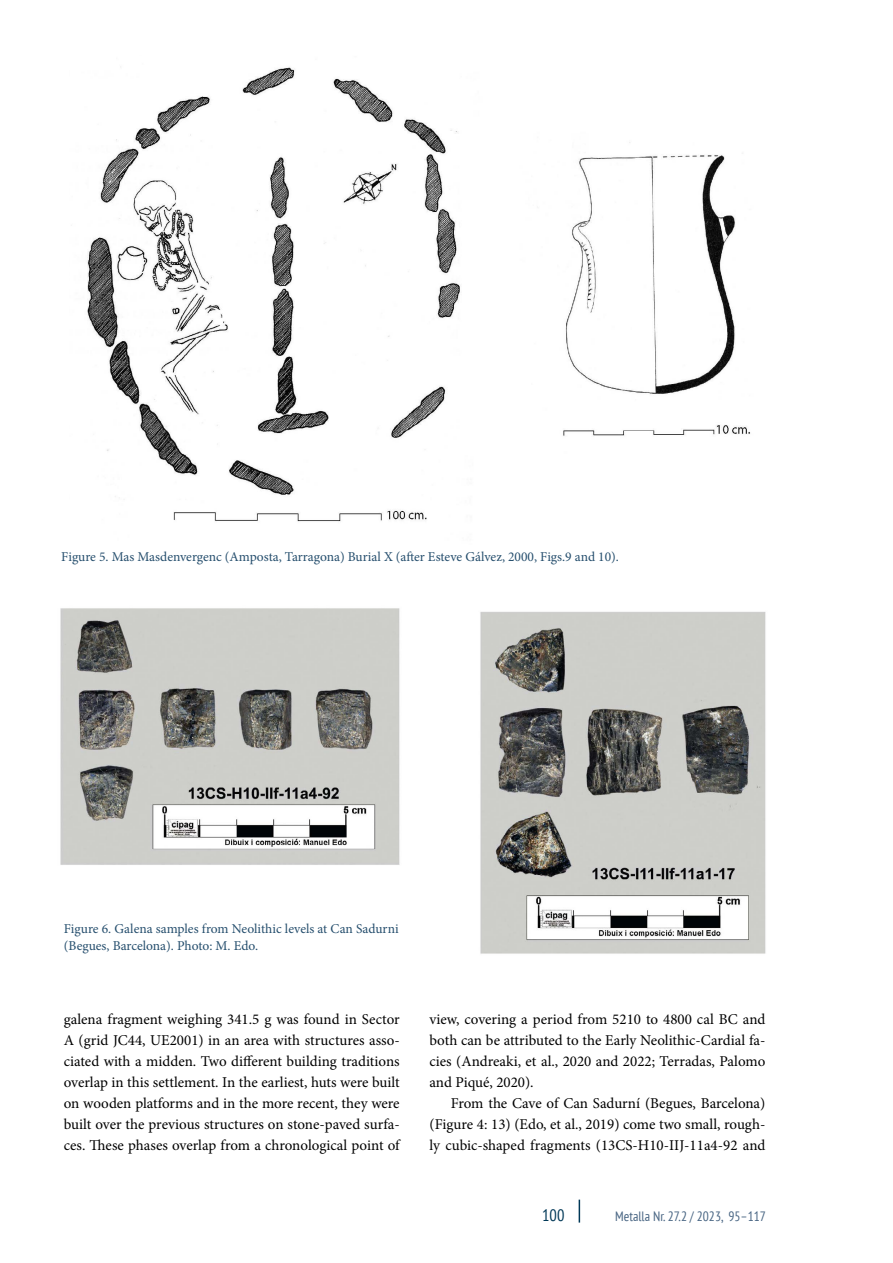
<style>
.page{position:relative;width:893px;height:1263px;background:#fff}
.page>*{position:absolute;margin:0;border:0;box-sizing:border-box;transform-origin:0 0}
.t1{font:condensed 16.5px "PT Sans";color:#003857}
.t2{font:15px/21px "Minion Pro";color:#000;text-align:justify}
.t3{font:13.5px/16.5px "Minion Pro";color:#254e6d}
.t4{font:condensed 13.5px "PT Sans";color:#476482}
</style>
<div class="page">
<svg style="left:579px;top:1199px;width:1px;height:23px"></svg>
<img style="left:87px;top:67px;width:663px;height:455px">
<img style="left:60px;top:608px;width:340px;height:257px">
<img style="left:480px;top:611px;width:286px;height:343px">
<p class="t3" style="left:61px;top:548px;width:559px">Figure 5. Mas Masdenvergenc (Amposta, Tarragona) Burial X (after Esteve Gálvez, 2000, Figs.9 and 10).</p>
<p class="t3" style="left:64px;top:921px;width:336px">Figure 6. Galena samples from Neolithic levels at Can Sadurni (Begues, Barcelona). Photo: M. Edo.</p>
<p class="t2" style="left:64px;top:1009px;width:337px">galena fragment weighing 341.5 g was found in Sector A (grid JC44, UE2001) in an area with structures asso&shy;ciated with a midden. Two different building traditions overlap in this settlement. In the earliest, huts were built on wooden platforms and in the more recent, they were built over the previous structures on stone-paved surfa&shy;ces. These phases overlap from a chronological point of</p>
<p class="t2" style="left:429px;top:1009px;width:337px">view, covering a period from 5210 to 4800 cal BC and both can be attributed to the Early Neolithic-Cardial fa&shy;cies (Andreaki, et al., 2020 and 2022; Terradas, Palomo and Piqué, 2020).</p>
<p class="t2" style="left:429px;top:1093px;width:337px;text-indent:21px">From the Cave of Can Sadurní (Begues, Barcelona) (Figure 4: 13) (Edo, et al., 2019) come two small, rough&shy;ly cubic-shaped fragments (13CS-H10-IIJ-11a4-92 and</p>
<p class="t1" style="left:542px;top:1204px;width:24px">100</p>
<p class="t4" style="left:615px;top:1207px;width:152px">Metalla Nr. 27.2 / 2023, 95–117</p>
</div>
